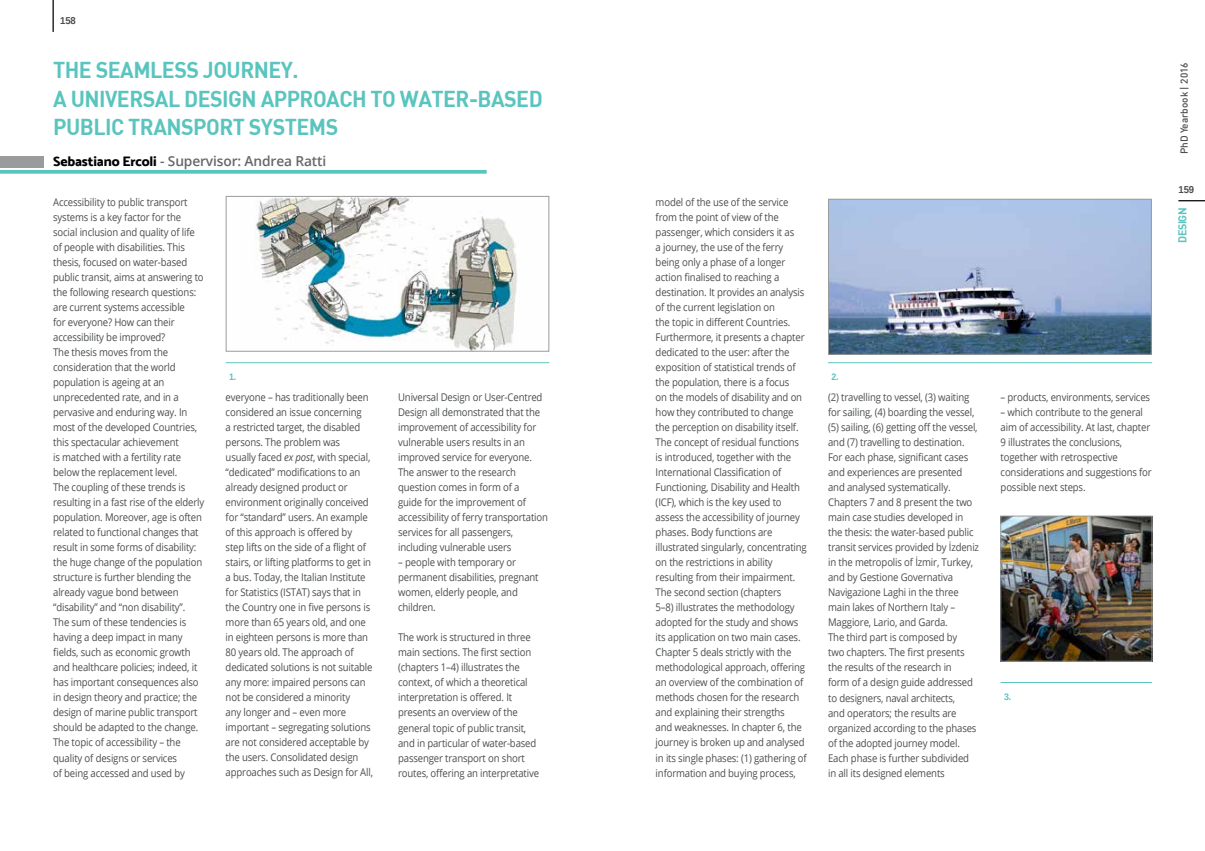
<style>
.page{position:relative;width:1205px;height:851px;background:#fff}
.page>*{position:absolute;margin:0;border:0;box-sizing:border-box;transform-origin:0 0}
.t1{font:22.5px/28.8px "DIN Bold";letter-spacing:-.025em;color:#5ac4be;scale:.95 1}
.t2{font:600 13.75px "Open Sans";letter-spacing:-.01em;color:#666767}
.t3{font:11.25px "DIN";color:#5ac4be;scale:.95 1}
.t4{font:10.62px/15px "Open Sans";letter-spacing:-.015em;color:#4b4d4d;scale:.9 1}
.t5{font:500 10px "DIN";color:#4b4d4d}
.t6{font:700 10px "Arimo";letter-spacing:-.01em;color:#4b4d4d;scale:.95 1}
.t7{font:700 9.38px "Arimo";color:#5ac4be;scale:.95 1}
.s1{font-family:"Mosk Extra Bold 800";font-weight:400;color:#000}
.s2{font-style:italic}
</style>
<div class="page">
<hr style="left:53px;top:0;width:1px;height:32px;background:#000">
<svg style="left:0;top:170px;width:487px;height:4px;background:#66c8c2"></svg>
<hr style="left:226px;top:362px;width:323px;height:1px;background:#5ac4be">
<img style="left:255px;top:198px;width:262px;height:151px">
<div style="left:226px;top:196px;width:323px;height:155px;border:1px solid #999b9c"></div>
<hr style="left:1000px;top:682px;width:152px;height:1px;background:#5ac4be">
<hr style="left:828px;top:362px;width:324px;height:1px;background:#5ac4be">
<img style="left:1002px;top:518px;width:148px;height:141px">
<div style="left:1000px;top:516px;width:152px;height:145px;border:1px solid #999b9c"></div>
<img style="left:830px;top:201px;width:320px;height:152px">
<div style="left:828px;top:199px;width:324px;height:156px;border:1px solid #999b9c"></div>
<svg style="left:1178px;top:200px;width:27px;height:1px"></svg>
<div style="left:0;top:156px;width:44px;height:11px;background:#999b9c"></div>
<p class="t6" style="left:60px;top:14px;width:18px">158</p>
<h1 class="t1" style="left:53px;top:54px;width:514px">THE SEAM LESS JOURNEY.<br>A UNIVERSAL DESIGN APPROACH TO WATER-BASED<br>PUBLIC TRANSPORT SYST</h1>
<h1 class="t1" style="left:296px;top:112px;width:29px">EMS</h1>
<p class="t2" style="left:53px;top:152px;width:275px"><span class="s1">Sebastiano Ercoli</span> - Supervisor: Andrea Ratti</p>
<p class="t4" style="left:53px;top:194px;width:169px">Accessibility to public transport systems is a key factor for the social inclusion and quality of life of people with disabilities. This thesis, focused on water-based public transit, aims at answering to the following research questions: are current systems accessible<br>for everyone? How can their accessibility be improved?<br>The thesis moves from the consideration that the world population is ageing at an unprecedented rate, and in a pervasive and enduring way. In most of the developed Countries, this spectacular achievement<br>is matched with a fertility rate below the replacement level.<br>The coupling of these trends is resulting in a fast rise of the elderly population. Moreover, age is often related to functional changes that result in some forms of disability: the huge change of the population structure is further blending the already vague bond between “disability” and “non disability”.<br>The sum of these tendencies is having a deep impact in many fields, such as economic growth and healthcare policies; indeed, it has important consequences also in design theory and practice; the design of marine public transport should be adapted to the change.<br>The topic of accessibility – the quality of designs or services<br>of being accessed and used by</p>
<p class="t7" style="left:229px;top:370px;width:9px">1.</p>
<p class="t4" style="left:226px;top:389px;width:165px">everyone – has traditionally been considered an issue concerning<br>a restricted target, the disabled persons. The problem was usually faced <span class="s2">ex post</span>, with special, “dedicated” modifications to an already designed product or environment originally conceived for “standard” users. An example of this approach is offered by step lifts on the side of a flight of stairs, or lifting platforms to get in a bus. Today, the Italian Institute for Statistics (ISTAT) says that in the Country one in five persons is more than 65 years old, and one in eighteen persons is more than<br>80 years old. The approach of dedicated solutions is not suitable any more: impaired persons can not be considered a minority<br>any longer and – even more important – segregating solutions are not considered acceptable by the users. Consolidated design approaches such as Design for All,</p>
<p class="t4" style="left:398px;top:389px;width:168px">Universal Design or User-Centred<br>Design all demonstrated that the improvement of accessibility for vulnerable users results in an improved service for everyone.<br>The answer to the research question comes in form of a<br>guide for the improvement of accessibility of ferry transportation services for all passengers, including vulnerable users</p>
<p class="t4" style="left:398px;top:554px;width:158px">– people with temporary or permanent disabilities, pregnant women, elderly people, and children.</p>
<p class="t4" style="left:398px;top:629px;width:158px">The work is structured in three main sections. The first section (chapters 1–4) illustrates the context, of which a theoretical interpretation is offered. It presents an overview of the general topic of public transit, and in particular of water-based passenger transport on short routes, offering an interpretative</p>
<p class="t4" style="left:656px;top:194px;width:169px">model of the use of the service from the point of view of the passenger, which considers it as<br>a journey, the use of the ferry being only a phase of a longer action finalised to reaching a destination. It provides an analysis of the current legislation on<br>the topic in different Countries.<br>Furthermore, it presents a chapter dedicated to the user: after the exposition of statistical trends of the population, there is a focus<br>on the models of disability and on how they contributed to change the perception on disability itself.<br>The concept of residual functions is introduced, together with the<br>International Classification of<br>Functioning, Disability and Health (ICF), which is the key used to assess the accessibility of journey phases. Body functions are illustrated singularly, concentrating on the restrictions in ability resulting from their impairment.<br>The second section (chapters<br>5–8) illustrates the methodology adopted for the study and shows its application on two main cases.<br>Chapter 5 deals strictly with the methodological approach, offering an overview of the combination of methods chosen for the research and explaining their strengths<br>and weaknesses. In chapter 6, the journey is broken up and analysed in its single phases: (1) gathering of information and buying process,</p>
<p class="t7" style="left:831px;top:370px;width:9px">2.</p>
<p class="t4" style="left:828px;top:389px;width:169px">(2) travelling to vessel, (3) waiting for sailing, (4) boarding the vessel, (5) sailing, (6) getting off the vessel, and (7) travelling to destination.<br>For each phase, significant cases and experiences are presented and analysed systematically.<br>Chapters 7 and 8 present the two main case studies developed in the thesis: the water-based public transit services provided by İzdeniz in the metropolis of İzmir, Turkey, and by Gestione Governativa<br>Navigazione Laghi in the three main lakes of Northern Italy –<br>Maggiore, Lario, and Garda.<br>The third part is composed by<br>two chapters. The first presents the results of the research in<br>form of a design guide addressed to designers, naval architects,<br>and operators; the results are organized according to the phases of the adopted journey model.<br>Each phase is further subdivided in all its designed elements</p>
<p class="t4" style="left:1000px;top:389px;width:168px">– products, environments, services</p>
<p class="t4" style="left:1000px;top:404px;width:169px">– which contribute to the general aim of accessibility. At last, chapter<br>9 illustrates the conclusions, together with retrospective considerations and suggestions for possible next steps.</p>
<p class="t7" style="left:1004px;top:689px;width:9px">3.</p>
<p class="t5" style="left:1178px;top:154px;width:93px;rotate:-90deg">PhD Yearbook | 2016</p>
<p class="t6" style="left:1178px;top:182px;width:18px">159</p>
<p class="t3" style="left:1175px;top:243px;width:37px;rotate:-90deg">design</p>
</div>
